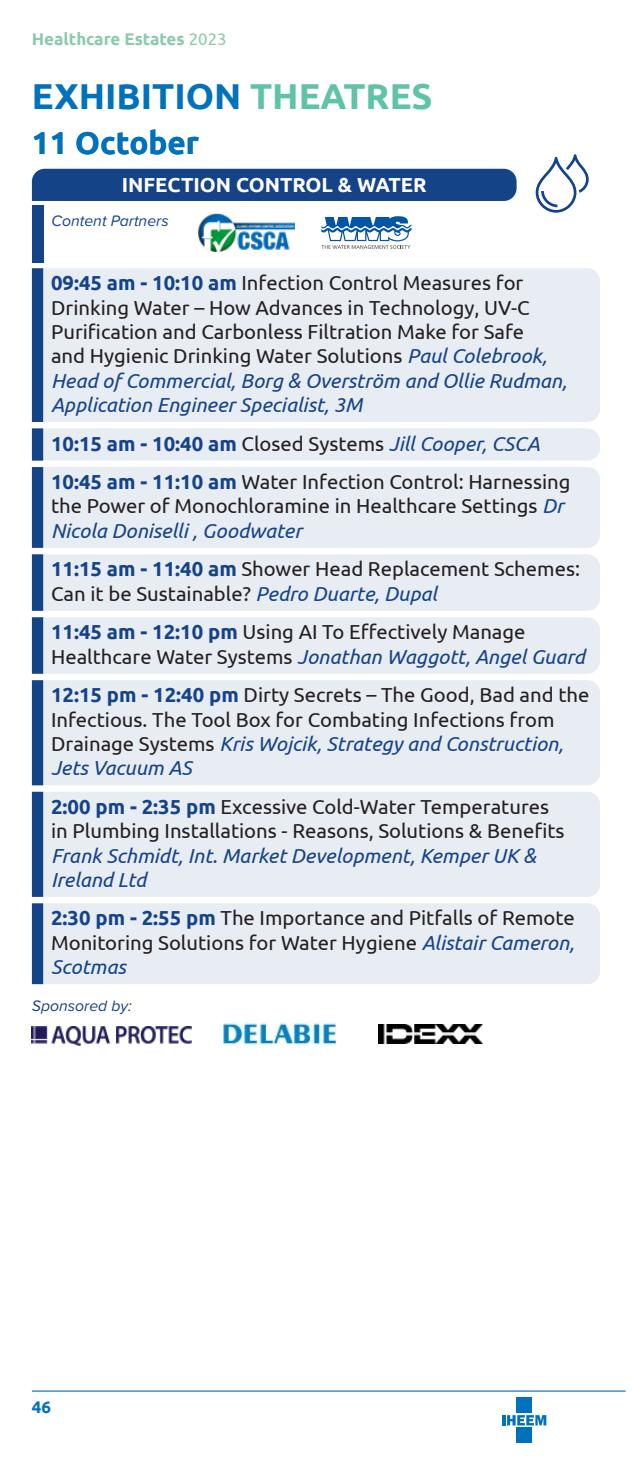
<style>
.page{position:relative;width:632px;height:1467px;background:#fff}
.page>*{position:absolute;margin:0;border:0;box-sizing:border-box;transform-origin:0 0}
.t1{font:700 36px "Ubuntu";color:#0072bc}
.t2{font:700 31.5px "Ubuntu";color:#0072bc}
.t3{font:20.25px/24.3px "Ubuntu";color:#231f20}
.t4{font:700 20.25px "Ubuntu";color:#fff}
.t5{font:700 16.88px "Ubuntu";color:#8ccaae}
.t6{font:700 16.88px "Ubuntu";color:#0072bc}
.t7{font:italic 15.75px "Proxima Soft";color:#154388}
.s1{font-weight:400}
.s2{color:#5fc3a8}
.s3{font-weight:700;color:#154388}
.s4{font-style:italic;color:#154388}
</style>
<div class="page">
<hr style="left:32px;top:1390px;width:593px;height:2px;background:#0072bc">
<svg style="left:502px;top:1415px;width:44px;height:10px"></svg>
<div style="left:516px;top:1398px;width:16px;height:15px;background:#0072bc"></div>
<div style="left:516px;top:1428px;width:16px;height:15px;background:#0072bc"></div>
<img style="left:32px;top:1027px;width:159px;height:18px">
<img style="left:223px;top:1021px;width:113px;height:24px">
<img style="left:378px;top:1025px;width:104px;height:19px">
<div style="left:43px;top:268px;width:557px;height:154px;background:#e8ecf3"></div>
<div style="left:32px;top:268px;width:11px;height:154px;background:#154388"></div>
<div style="left:43px;top:428px;width:557px;height:33px;background:#e8ecf3"></div>
<div style="left:32px;top:428px;width:11px;height:33px;background:#154388"></div>
<div style="left:43px;top:467px;width:557px;height:81px;background:#e8ecf3"></div>
<div style="left:32px;top:467px;width:11px;height:81px;background:#154388"></div>
<div style="left:43px;top:554px;width:557px;height:57px;background:#e8ecf3"></div>
<div style="left:32px;top:554px;width:11px;height:57px;background:#154388"></div>
<div style="left:43px;top:617px;width:557px;height:57px;background:#e8ecf3"></div>
<div style="left:32px;top:617px;width:11px;height:57px;background:#154388"></div>
<div style="left:43px;top:680px;width:557px;height:105px;background:#e8ecf3"></div>
<div style="left:32px;top:680px;width:11px;height:105px;background:#154388"></div>
<div style="left:43px;top:792px;width:557px;height:105px;background:#e8ecf3"></div>
<div style="left:32px;top:792px;width:11px;height:105px;background:#154388"></div>
<div style="left:43px;top:903px;width:557px;height:81px;background:#e8ecf3"></div>
<div style="left:32px;top:903px;width:11px;height:81px;background:#154388"></div>
<div style="left:32px;top:205px;width:11px;height:58px;background:#154388"></div>
<div style="left:32px;top:169px;width:484px;height:32px;background:#154388"></div>
<svg style="left:535px;top:154px;width:53px;height:59px"></svg>
<img style="left:198px;top:214px;width:97px;height:38px">
<svg style="left:321px;top:216px;width:90px;height:33px"></svg>
<p class="t5" style="left:32px;top:29px;width:196px">Healthcare Estates <span class="s1">2023</span></p>
<p class="t1" style="left:32px;top:74px;width:402px">EXHIBITION <span class="s2">THEATRES</span></p>
<p class="t2" style="left:32px;top:123px;width:169px">11 October</p>
<p class="t4" style="left:122px;top:172px;width:306px">INFECTION CONTROL &amp; WATER</p>
<p class="t7" style="left:52px;top:209px;width:119px">Content Partners</p>
<p class="t3" style="left:51px;top:270px;width:517px"><span class="s3">09:45 am - 10:10 am</span> Infection Control Measures for Drinking Water – How Advances in Technology, UV-C Purification and Carbonless Filtration Make for Safe<br>and Hygienic Drinking Water Solutions <span class="s4">Paul Colebrook, Head of Commercial, Borg &amp; Overström and Ollie Rudman, Application Engineer Specialist, 3M</span></p>
<p class="t3" style="left:51px;top:423px;width:521px;line-height:38.7px"><span class="s3">10:15 am - 10:40 am</span> Closed Systems <span class="s4">Jill Cooper, CSCA<br></span><span class="s3">10:45 am - 11:10 am</span> Water Infection Control: Harnessing</p>
<p class="t3" style="left:51px;top:493px;width:514px">the Power of Monochloramine in Healthcare Settings <span class="s4">Dr<br>Nicola Doniselli , Goodwater</span></p>
<p class="t3" style="left:51px;top:556px;width:530px"><span class="s3">11:15 am - 11:40 am</span> Shower Head Replacement Schemes:<br>Can it be Sustainable? <span class="s4">Pedro Duarte, Dupal</span></p>
<p class="t3" style="left:51px;top:619px;width:535px"><span class="s3">11:45 am - 12:10 pm</span> Using AI To Effectively Manage<br>Healthcare Water Systems <span class="s4">Jonathan Waggott, Angel Guard</span></p>
<p class="t3" style="left:51px;top:682px;width:539px"><span class="s3">12:15 pm - 12:40 pm</span> Dirty Secrets – The Good, Bad and the Infectious. The Tool Box for Combating Infections from Drainage Systems <span class="s4">Kris Wojcik, Strategy and Construction, Jets Vacuum AS</span></p>
<p class="t3" style="left:51px;top:794px;width:515px"><span class="s3">2:00 pm - 2:35 pm</span> Excessive Cold-Water Temperatures in Plumbing Installations - Reasons, Solutions &amp; Benefits <span class="s4">Frank Schmidt, Int. Market Development, Kemper UK &amp; Ireland Ltd</span></p>
<p class="t3" style="left:51px;top:905px;width:525px;text-align:justify"><span class="s3">2:30 pm - 2:55 pm</span> The Importance and Pitfalls of Remote Monitoring Solutions for Water Hygiene <span class="s4">Alistair Cameron, Scotmas</span></p>
<p class="t7" style="left:32px;top:994px;width:101px">Sponsored by:</p>
<p class="t6" style="left:32px;top:1397px;width:21px">46</p>
</div>
